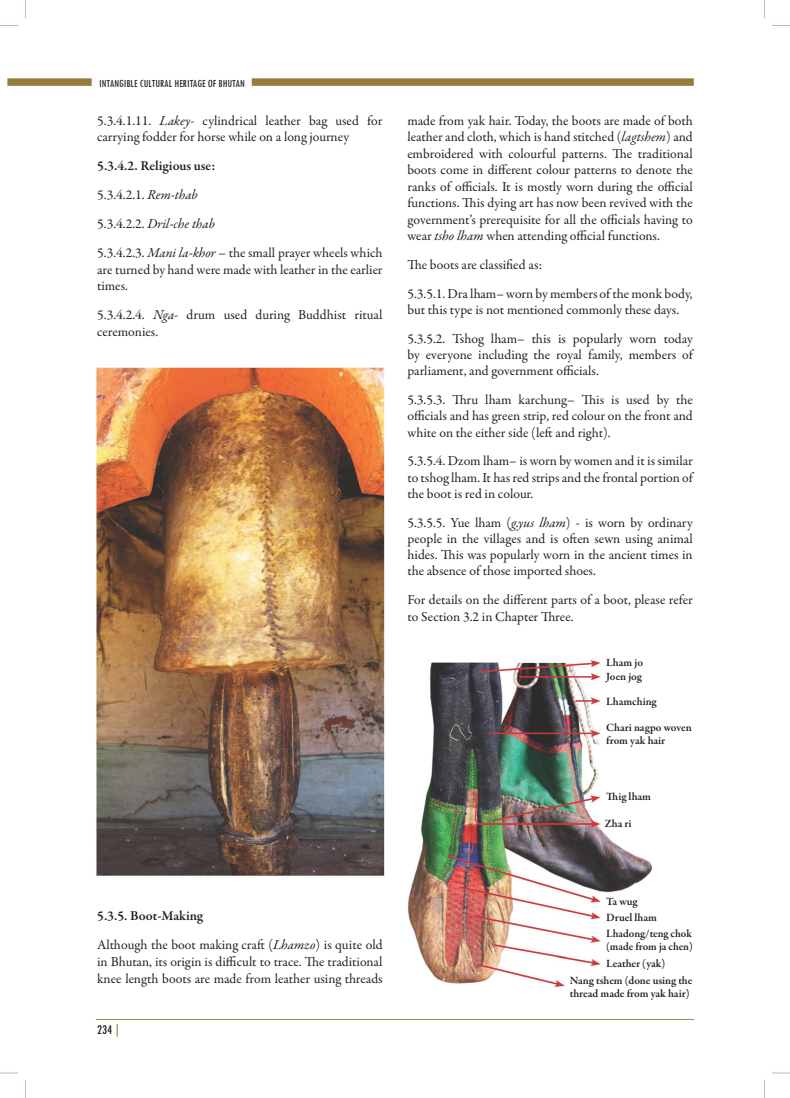
<style>
.page{position:relative;width:790px;height:1098px;background:#fff}
.page>*{position:absolute;margin:0;border:0;box-sizing:border-box;transform-origin:0 0}
.t1{font:13.75px/16.5px "Garamond Premr Pro";color:#231f20}
.t2{font:condensed 13.75px "Tw Cen";color:#231f20}
.t3{font:600 11.25px/13.5px "Garamond Premr Pro";letter-spacing:-.005em;color:#231f20}
.t4{font:condensed 11.25px "Tw Cen";color:#231f20}
.s1{font-style:italic}
.s2{font-weight:600}
.s3{font-family:"Sambhota Ededris";font-stretch:normal;font-size:12.5px;color:#937728}
</style>
<div class="page">
<img style="left:0;top:0;width:790px;height:1098px">
<img style="left:95px;top:365px;width:289px;height:511px">
<img style="left:408px;top:660px;width:244px;height:326px">
<p class="t4" style="left:99px;top:76px;width:147px">INTANGIBLE CULTURAL HERITAGE OF BHUTAN</p>
<p class="t1" style="left:97px;top:113px;width:287px">5.3.4.1.11. <span class="s1">Lakey</span>- cylindrical leather bag used for carrying fodder for horse while on a long journey</p>
<p class="t1" style="left:97px;top:152px;width:287px;line-height:29px"><span class="s2">5.3.4.2. Religious use:<br></span>5.3.4.2.1. <span class="s1">Rem-thab<br></span>5.3.4.2.2. <span class="s1">Dril-che thab<br></span>5.3.4.2.3. <span class="s1">Mani la-khor</span> – the small prayer wheels which</p>
<p class="t1" style="left:97px;top:262px;width:287px">are turned by hand were made with leather in the earlier times.</p>
<p class="t1" style="left:97px;top:307px;width:287px">5.3.4.2.4. <span class="s1">Nga</span>- drum used during Buddhist ritual ceremonies.</p>
<p class="t1" style="left:407px;top:113px;width:287px;text-align:justify">made from yak hair. Today, the boots are made of both leather and cloth, which is hand stitched (<span class="s1">lagtshem</span>) and embroidered with colourful patterns. The traditional boots come in different colour patterns to denote the ranks of officials. It is mostly worn during the official functions. This dying art has now been revived with the government’s prerequisite for all the officials having to wear <span class="s1">tsho lham</span> when attending official functions.</p>
<p class="t1" style="left:407px;top:251px;width:287px;line-height:28.8px">The boots are classified as:<br>5.3.5.1. Dra lham– worn by members of the monk body,</p>
<p class="t1" style="left:407px;top:296px;width:287px;line-height:28.8px">but this type is not mentioned commonly these days.<br>5.3.5.2. Tshog lham– this is popularly worn today</p>
<p class="t1" style="left:407px;top:347px;width:287px">by everyone including the royal family, members of parliament, and government officials.</p>
<p class="t1" style="left:407px;top:392px;width:287px;text-align:justify">5.3.5.3. Thru lham karchung– This is used by the officials and has green strip, red colour on the front and white on the either side (left and right).</p>
<p class="t1" style="left:407px;top:453px;width:287px;text-align:justify">5.3.5.4. Dzom lham– is worn by women and it is similar to tshog lham. It has red strips and the frontal portion of the boot is red in colour.</p>
<p class="t1" style="left:407px;top:514px;width:287px;text-align:justify">5.3.5.5. Yue lham (<span class="s1">g.yus lham</span>) - is worn by ordinary people in the villages and is often sewn using animal hides. This was popularly worn in the ancient times in the absence of those imported shoes.</p>
<p class="t1" style="left:407px;top:592px;width:287px">For details on the different parts of a boot, please refer to Section 3.2 in Chapter Three.</p>
<p class="t3" style="left:606px;top:656px;width:38px">Lham jo<br>Joen jog</p>
<p class="t3" style="left:606px;top:695px;width:52px">Lhamching</p>
<p class="t3" style="left:606px;top:721px;width:87px;line-height:13px">Chari nagpo woven from yak hair</p>
<p class="t3" style="left:606px;top:790px;width:46px">Thig lham</p>
<p class="t3" style="left:604px;top:816px;width:28px">Zha ri</p>
<p class="t1" style="left:97px;top:902px;width:287px;line-height:29px"><span class="s2">5.3.5. Boot-Making<br></span>Although the boot making craft (<span class="s1">Lhamzo</span>) is quite old</p>
<p class="t1" style="left:97px;top:954px;width:287px">in Bhutan, its origin is difficult to trace. The traditional knee length boots are made from leather using threads</p>
<p class="t2" style="left:97px;top:1021px;width:23px">234 <span class="s3">|</span></p>
<p class="t3" style="left:606px;top:893px;width:52px;line-height:16px">Ta wug<br>Druel lham</p>
<p class="t3" style="left:570px;top:955px;width:124px;line-height:17.2px;text-indent:36px">Leather (yak)<br>Nang tshem (done using the</p>
<p class="t3" style="left:570px;top:987px;width:121px">thread made from yak hair)</p>
<p class="t3" style="left:606px;top:927px;width:88px;line-height:12.9px">Lhadong/teng chok (made from ja chen)</p>
</div>
